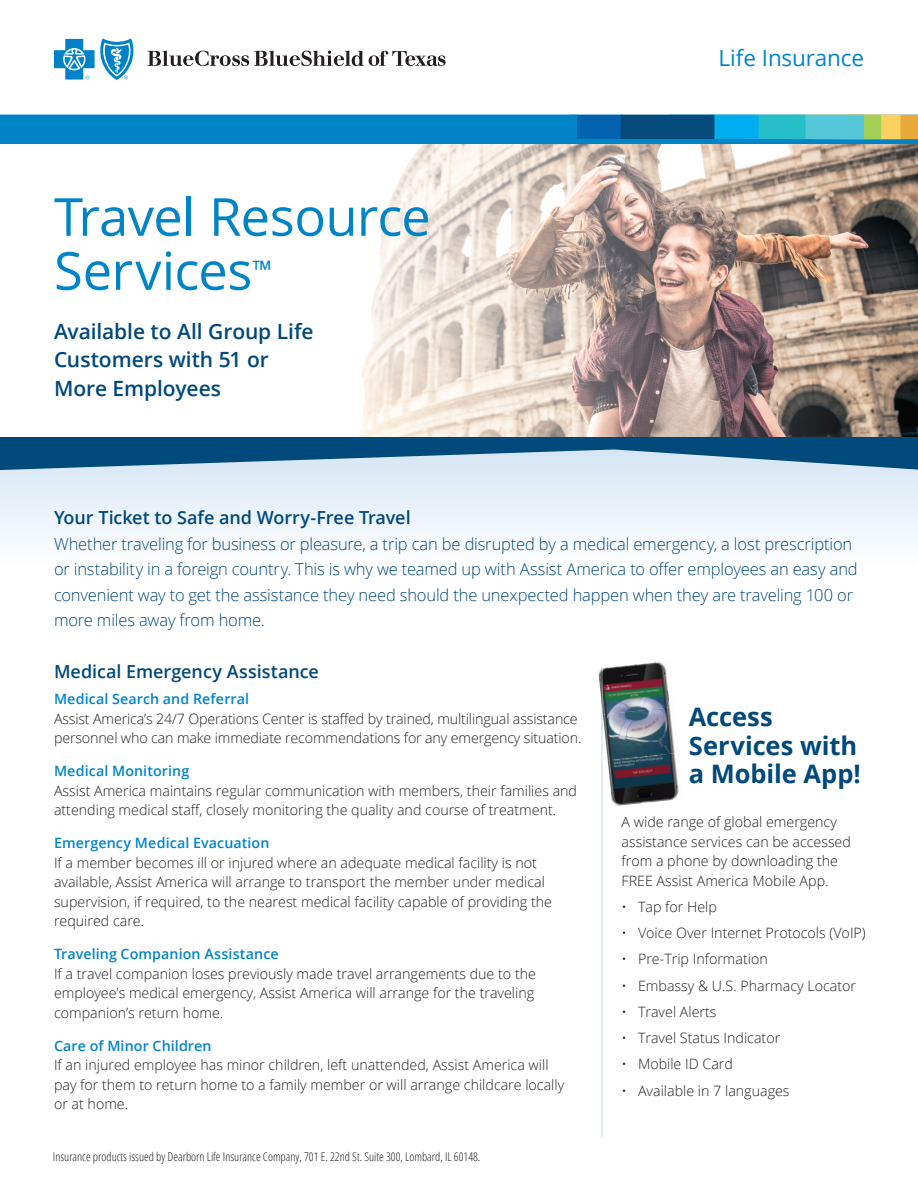
<style>
.page{position:relative;width:918px;height:1188px;background:#fff}
.page>*{position:absolute;margin:0;border:0;box-sizing:border-box;transform-origin:0 0}
.t1{font:52.5px/54px "Open Sans";letter-spacing:-.01em;color:#0084c8}
.t2{font:700 25.5px/28.5px "Open Sans";letter-spacing:-.005em;color:#00497b}
.t3{font:22.5px "Open Sans";letter-spacing:-.005em;color:#0084c8}
.t4{font:600 21px/28.5px "Open Sans";letter-spacing:-.005em;color:#00497b}
.t5{font:600 18px "Open Sans";color:#00497b}
.t6{font:300 16.5px/25.5px "Open Sans";letter-spacing:-.01em;color:#00497b}
.t7{font:300 14.25px/19.5px "Open Sans";color:#231f20}
.t8{font:600 14.25px "Open Sans";letter-spacing:.005em;color:#0084c8}
.t9{font:300 condensed 12px "Open Sans";color:#231f20}
</style>
<div class="page">
<svg style="left:0;top:470px;width:918px;height:69px"></svg>
<div style="left:0;top:437px;width:918px;height:6px;background:#00497b"></div>
<svg style="left:0;top:443px;width:918px;height:27px;background:#5285a9"></svg>
<img style="left:359px;top:144px;width:559px;height:293px">
<svg style="left:0;top:115px;width:918px;height:29px;background:#1188bd"></svg>
<hr style="left:601px;top:668px;width:1px;height:469px;background:#ddedf8">
<img style="left:598px;top:662px;width:72px;height:53px">
<img style="left:603px;top:707px;width:72px;height:53px">
<img style="left:608px;top:753px;width:71px;height:53px">
<img style="left:601px;top:668px;width:1px;height:43px">
<svg style="left:147px;top:51px;width:298px;height:15px"></svg>
<svg style="left:54px;top:38px;width:80px;height:42px"></svg>
<h1 class="t1" style="left:54px;top:188px;width:378px">Travel Resource<br>Services<sup>™</sup></h1>
<h3 class="t4" style="left:54px;top:316px;width:261px">Available to All Group Life<br>Customers with 51 or<br>More Employees</h3>
<h3 class="t3" style="left:718px;top:43px;width:147px">Life Insurance</h3>
<p class="t5" style="left:54px;top:505px;width:358px">Your Ticket to Safe and Worry-Free Travel</p>
<p class="t6" style="left:54px;top:531px;width:805px">Whether traveling for business or pleasure, a trip can be disrupted by a medical emergency, a lost prescription or instability in a foreign country. This is why we teamed up with Assist America to offer employees an easy and convenient way to get the assistance they need should the unexpected happen when they are traveling 100 or more miles away from home.</p>
<p class="t5" style="left:54px;top:659px;width:266px">Medical Emergency Assistance</p>
<p class="t8" style="left:54px;top:689px;width:197px">Medical Search and Referral</p>
<p class="t7" style="left:54px;top:708px;width:529px">Assist America’s 24/7 Operations Center is staffed by trained, multilingual assistance personnel who can make immediate recommendations for any emergency situation.</p>
<p class="t8" style="left:54px;top:761px;width:137px">Medical Monitoring</p>
<p class="t7" style="left:54px;top:780px;width:525px">Assist America maintains regular communication with members, their families and attending medical staff, closely monitoring the quality and course of treatment.</p>
<p class="t8" style="left:54px;top:833px;width:217px">Emergency Medical Evacuation</p>
<p class="t7" style="left:54px;top:852px;width:500px">If a member becomes ill or injured where an adequate medical facility is not available, Assist America will arrange to transport the member under medical supervision, if required, to the nearest medical facility capable of providing the required care.</p>
<p class="t8" style="left:54px;top:944px;width:226px">Traveling Companion Assistance</p>
<p class="t7" style="left:54px;top:963px;width:484px">If a travel companion loses previously made travel arrangements due to the employee’s medical emergency, Assist America will arrange for the traveling companion’s return home.</p>
<p class="t8" style="left:54px;top:1036px;width:159px">Care of Minor Children</p>
<p class="t7" style="left:54px;top:1055px;width:512px">If an injured employee has minor children, left unattended, Assist America will pay for them to return home to a family member or will arrange childcare locally or at home.</p>
<h2 class="t2" style="left:689px;top:702px;width:174px">Access<br>Services with a Mobile App!</h2>
<p class="t7" style="left:622px;top:812px;width:231px">A wide range of global emergency assistance services can be accessed from a phone by downloading the<br>FREE Assist America Mobile App.</p>
<p class="t7" style="left:622px;top:896px;width:97px">• Tap for Help</p>
<p class="t7" style="left:622px;top:923px;width:246px">• Voice Over Internet Protocols (VoIP)</p>
<p class="t7" style="left:622px;top:949px;width:148px">• Pre-Trip Information</p>
<p class="t7" style="left:622px;top:975px;width:236px">• Embassy &amp; U.S. Pharmacy Locator</p>
<p class="t7" style="left:622px;top:1001px;width:96px">• Travel Alerts</p>
<p class="t7" style="left:622px;top:1028px;width:160px">• Travel Status Indicator</p>
<p class="t7" style="left:622px;top:1054px;width:113px">• Mobile ID Card</p>
<p class="t7" style="left:622px;top:1080px;width:170px">• Available in 7 languages</p>
<p class="t9" style="left:53px;top:1148px;width:429px">Insurance products issued by Dearborn Life Insurance Company, 701 E. 22nd St. Suite 300, Lombard, IL 60148.</p>
</div>
